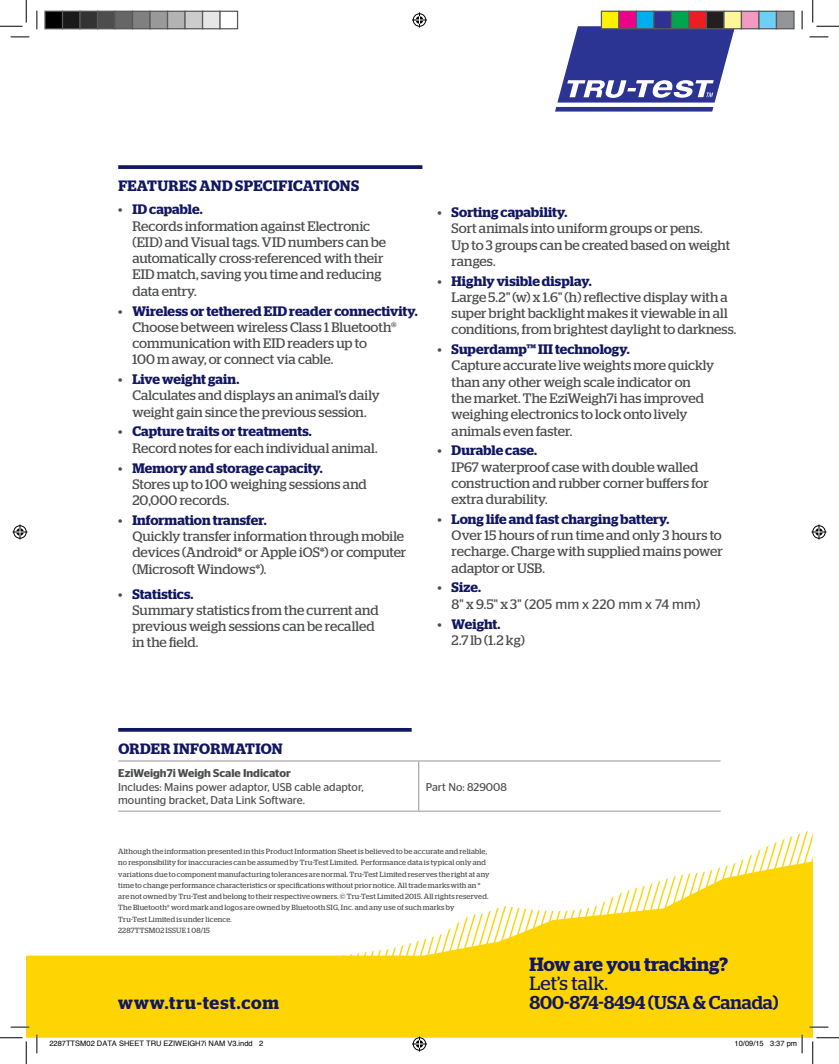
<style>
.page{position:relative;width:839px;height:1064px;background:#fff}
.page>*{position:absolute;margin:0;border:0;box-sizing:border-box;transform-origin:0 0}
.t1{font:600 19.12px "Stag";letter-spacing:.005em;color:#121761}
.t2{font:19.12px "Stag";letter-spacing:.01em;color:#121761}
.t3{font:500 18.62px "Stag";color:#121761}
.t4{font:600 17.88px "Stag";letter-spacing:.05em;color:#121761}
.t5{font:600 15px "Stag";letter-spacing:.02em;color:#121761}
.t6{font:13.75px/16.2px "Stag";color:#4b4c4d}
.t7{font:13.75px "Stag Sans";color:#4b4c4d}
.t8{font:600 13.75px "Stag";color:#121761}
.t9{font:11.25px/13.5px "Stag Sans";color:#4b4c4d}
.t10{font:600 11.25px "Stag Sans";color:#4b4c4d}
.t11{font:7.5px/11.2px "Stag";letter-spacing:.02em;color:#4b4c4d}
.t12{font:7.5px "Helvetica";color:#000}
.s1{font-weight:600;color:#121761}
.s2{font-weight:400;color:#4b4c4d}
.s3{font-family:"Stag"}
</style>
<div class="page">
<div style="left:26px;top:955px;width:787px;height:83px;background:#fed503"></div>
<svg style="left:323px;top:831px;width:490px;height:133px"></svg>
<svg style="left:118px;top:165px;width:304px;height:4px"></svg>
<svg style="left:555px;top:26px;width:180px;height:86px"></svg>
<hr style="left:118px;top:760px;width:301px;height:1px;background:#939598">
<hr style="left:419px;top:760px;width:301px;height:1px;background:#939598">
<hr style="left:418px;top:761px;width:1px;height:50px;background:#939598">
<hr style="left:118px;top:811px;width:301px;height:1px;background:#939598">
<hr style="left:419px;top:811px;width:301px;height:1px;background:#939598">
<svg style="left:118px;top:728px;width:294px;height:4px"></svg>
<svg style="left:11px;top:36px;width:18px;height:2px"></svg>
<svg style="left:809px;top:36px;width:19px;height:2px"></svg>
<svg style="left:11px;top:1026px;width:18px;height:2px"></svg>
<svg style="left:809px;top:1026px;width:19px;height:2px"></svg>
<svg style="left:36px;top:11px;width:2px;height:18px"></svg>
<svg style="left:36px;top:1034px;width:2px;height:19px"></svg>
<svg style="left:801px;top:11px;width:2px;height:18px"></svg>
<svg style="left:0;top:0;width:27px;height:27px"></svg>
<svg style="left:0;top:1037px;width:27px;height:27px"></svg>
<svg style="left:812px;top:0;width:27px;height:27px"></svg>
<svg style="left:812px;top:1037px;width:27px;height:27px"></svg>
<svg style="left:412px;top:13px;width:15px;height:15px"></svg>
<svg style="left:412px;top:1036px;width:15px;height:15px"></svg>
<svg style="left:13px;top:524px;width:15px;height:15px"></svg>
<svg style="left:811px;top:524px;width:15px;height:15px"></svg>
<div style="left:45px;top:11px;width:18px;height:18px;background:#000"></div>
<div style="left:44px;top:11px;width:19px;height:18px;border:1px solid #595959"></div>
<div style="left:63px;top:11px;width:17px;height:18px;background:#1a1a1a"></div>
<div style="left:62px;top:11px;width:19px;height:18px;border:1px solid #595959"></div>
<div style="left:80px;top:11px;width:18px;height:18px;background:#333"></div>
<div style="left:79px;top:11px;width:19px;height:18px;border:1px solid #595959"></div>
<div style="left:98px;top:11px;width:17px;height:18px;background:#4d4d4d"></div>
<div style="left:97px;top:11px;width:19px;height:18px;border:1px solid #595959"></div>
<div style="left:115px;top:11px;width:18px;height:18px;background:#666"></div>
<div style="left:114px;top:11px;width:19px;height:18px;border:1px solid #595959"></div>
<div style="left:133px;top:11px;width:17px;height:18px;background:#808080"></div>
<div style="left:132px;top:11px;width:19px;height:18px;border:1px solid #595959"></div>
<div style="left:150px;top:11px;width:18px;height:18px;background:#999"></div>
<div style="left:149px;top:11px;width:19px;height:18px;border:1px solid #595959"></div>
<div style="left:168px;top:11px;width:17px;height:18px;background:#b3b3b3"></div>
<div style="left:167px;top:11px;width:19px;height:18px;border:1px solid #595959"></div>
<div style="left:185px;top:11px;width:18px;height:18px;background:#ccc"></div>
<div style="left:184px;top:11px;width:19px;height:18px;border:1px solid #595959"></div>
<div style="left:203px;top:11px;width:17px;height:18px;background:#e6e6e6"></div>
<div style="left:202px;top:11px;width:19px;height:18px;border:1px solid #595959"></div>
<div style="left:219px;top:11px;width:19px;height:18px;border:1px solid #595959"></div>
<div style="left:601px;top:11px;width:18px;height:18px;background:#fff101"></div>
<div style="left:601px;top:11px;width:18px;height:18px;border:1px solid #595959"></div>
<div style="left:619px;top:11px;width:17px;height:18px;background:#ed028c"></div>
<div style="left:618px;top:11px;width:19px;height:18px;border:1px solid #595959"></div>
<div style="left:636px;top:11px;width:18px;height:18px;background:#00aeef"></div>
<div style="left:636px;top:11px;width:18px;height:18px;border:1px solid #595959"></div>
<div style="left:654px;top:11px;width:17px;height:18px;background:#2e3092"></div>
<div style="left:653px;top:11px;width:19px;height:18px;border:1px solid #595959"></div>
<div style="left:671px;top:11px;width:18px;height:18px;background:#00a54f"></div>
<div style="left:671px;top:11px;width:18px;height:18px;border:1px solid #595959"></div>
<div style="left:689px;top:11px;width:17px;height:18px;background:#ee1d23"></div>
<div style="left:688px;top:11px;width:19px;height:18px;border:1px solid #595959"></div>
<div style="left:706px;top:11px;width:18px;height:18px;background:#231f20"></div>
<div style="left:706px;top:11px;width:18px;height:18px;border:1px solid #595959"></div>
<div style="left:724px;top:11px;width:17px;height:18px;background:#fff79a"></div>
<div style="left:723px;top:11px;width:19px;height:18px;border:1px solid #595959"></div>
<div style="left:741px;top:11px;width:18px;height:18px;background:#f499c2"></div>
<div style="left:741px;top:11px;width:18px;height:18px;border:1px solid #595959"></div>
<div style="left:759px;top:11px;width:17px;height:18px;background:#6bcff6"></div>
<div style="left:758px;top:11px;width:19px;height:18px;border:1px solid #595959"></div>
<div style="left:776px;top:11px;width:18px;height:18px;background:#939598"></div>
<div style="left:776px;top:11px;width:18px;height:18px;border:1px solid #595959"></div>
<svg style="left:770px;top:1034px;width:33px;height:19px"></svg>
<p class="t5" style="left:118px;top:177px;width:242px">FEATURES AND SPECIFICATIONS</p>
<p class="t6" style="left:132px;top:201px;width:255px;text-indent:-14px">• <span class="s1">ID capable.<br></span>Records information against Electronic (EID) and Visual tags. VID numbers can be automatically cross-referenced with their<br>EID match, saving you time and reducing data entry.</p>
<p class="t6" style="left:132px;top:302px;width:287px;text-indent:-14px">• <span class="s1">Wireless or tethered EID reader connectivity.<br></span>Choose between wireless Class 1 Bluetooth® communication with EID readers up to<br>100 m away, or connect via cable.</p>
<p class="t6" style="left:132px;top:371px;width:249px;text-indent:-14px">• <span class="s1">Live weight gain.<br></span>Calculates and displays an animal’s daily weight gain since the previous session.</p>
<p class="t6" style="left:132px;top:423px;width:247px;text-indent:-14px">• <span class="s1">Capture traits or treatments.<br></span>Record notes for each individual animal.</p>
<p class="t6" style="left:132px;top:459px;width:236px;text-indent:-14px">• <span class="s1">Memory and storage capacity.<br></span>Stores up to 100 weighing sessions and<br>20,000 records.</p>
<p class="t6" style="left:132px;top:512px;width:275px;text-indent:-14px">• <span class="s1">Information transfer.<br></span>Quickly transfer information through mobile devices (Android* or Apple iOS*) or computer (Microsoft Windows*).</p>
<p class="t6" style="left:132px;top:585px;width:248px;text-indent:-14px">• <span class="s1">Statistics.<br></span>Summary statistics from the current and previous weigh sessions can be recalled in the field.</p>
<p class="t6" style="left:452px;top:204px;width:280px;text-indent:-14px">• <span class="s1">Sorting capability.<br></span>Sort animals into uniform groups or pens.<br>Up to 3 groups can be created based on weight ranges.</p>
<p class="t6" style="left:452px;top:273px;width:286px;text-indent:-14px">• <span class="s1">Highly visible display.<br></span>Large 5.2" (w) x 1.6" (h) reflective display with a super bright backlight makes it viewable in all conditions, from brightest daylight to darkness.</p>
<p class="t6" style="left:452px;top:341px;width:264px;text-indent:-14px">• <span class="s1">Superdamp™ III technology.<br></span>Capture accurate live weights more quickly than any other weigh scale indicator on the market. The EziWeigh7i has improved weighing electronics to lock onto lively animals even faster.</p>
<p class="t6" style="left:452px;top:442px;width:259px;text-indent:-14px">• <span class="s1">Durable case.<br></span>IP67 waterproof case with double walled construction and rubber corner buffers for extra durability.</p>
<p class="t6" style="left:452px;top:511px;width:273px;text-indent:-14px">• <span class="s1">Long life and fast charging battery.<br></span>Over 15 hours of run time and only 3 hours to recharge. Charge with supplied mains power adaptor or USB.</p>
<p class="t8" style="left:437px;top:579px;width:45px"><span class="s2">•</span> Size.</p>
<p class="t7" style="left:452px;top:596px;width:250px"><span class="s3">8</span>" <span class="s3">x 9.5</span>" <span class="s3">x 3</span>" (205 mm x 220 mm x 74 mm)</p>
<p class="t6" style="left:452px;top:615px;width:75px;text-indent:-14px">• <span class="s1">Weight.<br></span>2.7 lb (1.2 kg)</p>
<p class="t5" style="left:118px;top:740px;width:166px">ORDER INFORMATION</p>
<p class="t10" style="left:118px;top:766px;width:174px">EziWeigh7i Weigh Scale Indicator</p>
<p class="t9" style="left:118px;top:780px;width:247px">Includes: Mains power adaptor, USB cable adaptor, mounting bracket, Data Link Software.</p>
<p class="t9" style="left:426px;top:780px;width:83px">Part No: 829008</p>
<p class="t11" style="left:118px;top:846px;width:373px">Although the information presented in this Product Information Sheet is believed to be accurate and reliable, no responsibility for inaccuracies can be assumed by Tru-Test Limited. Performance data is typical only and variations due to component manufacturing tolerances are normal. Tru-Test Limited reserves the right at any time to change performance characteristics or specifications without prior notice. All trade marks with an * are not owned by Tru-Test and belong to their respective owners. © Tru-Test Limited 2015. All rights reserved.<br>The Bluetooth® word mark and logos are owned by Bluetooth SIG, Inc. and any use of such marks by<br>Tru-Test Limited is under licence.<br>2287TTSM02 ISSUE 1 08/15</p>
<h3 class="t4" style="left:118px;top:992px;width:162px">www.tru-test.com</h3>
<h1 class="t1" style="left:529px;top:952px;width:200px">How are you tracking?</h1>
<h1 class="t2" style="left:529px;top:972px;width:80px">Let’s talk.</h1>
<h2 class="t3" style="left:529px;top:992px;width:251px">800-874-8494 (USA &amp; Canada)</h2>
<p class="t12" style="left:49px;top:1037px;width:215px">2287TTSM02 DATA SHEET TRU EZIWEIGH7i NAM V3.indd 2</p>
<p class="t12" style="left:734px;top:1037px;width:64px">10/09/15 3:37 pm</p>
</div>
